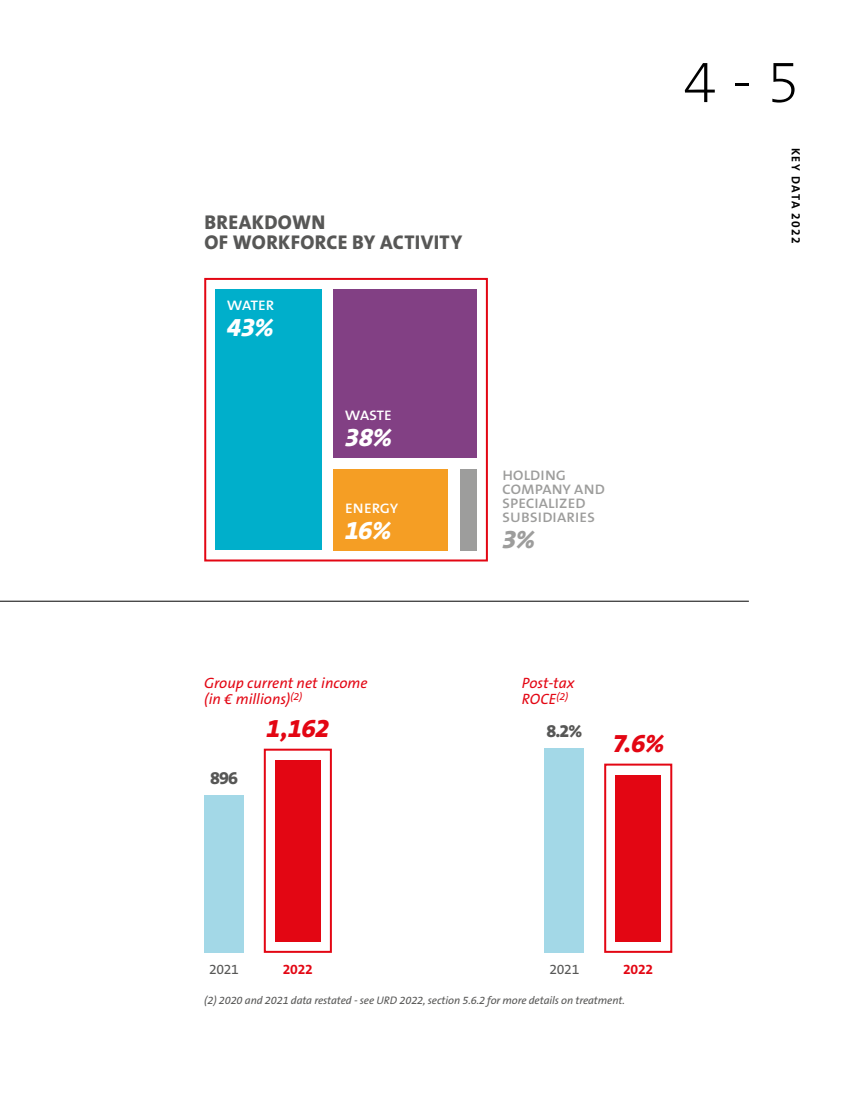
<style>
.page{position:relative;width:851px;height:1106px;background:#fff}
.page>*{position:absolute;margin:0;border:0;box-sizing:border-box;transform-origin:0 0}
.t1{font:200 60px "The Sans OT2";color:#000}
.t2{font:italic 800 26px "The Sans OT8";color:#fff}
.t3{font:italic 800 26px "The Sans OT8";color:#e30613}
.t4{font:italic 800 26px "The Sans OT8";color:#9d9d9c}
.t5{font:800 20px/20px "The Sans OT8";letter-spacing:.02em;color:#575756}
.t6{font:18px/14px "The Sans OT5 Plain";letter-spacing:-.025em;color:#9d9d9c}
.t7{font:18px "The Sans OT5 Plain";letter-spacing:-.03em;color:#fff}
.t8{font:800 18px "The Sans OT8";color:#575756}
.t9{font:italic 15px/16px "The Sans OT5 Plain";color:#e30613}
.t10{font:14px "The Sans OT5 Plain";letter-spacing:-.025em;color:#575756}
.t11{font:700 14px "The Sans OT7";letter-spacing:-.015em;color:#e30613}
.t12{font:700 12px "The Sans OT7";letter-spacing:.105em;color:#000}
.t13{font:italic 11px "The Sans OT5 Plain";letter-spacing:-.01em;color:#575756}
</style>
<div class="page">
<hr style="left:0;top:601px;width:748px;height:1px;background:#000">
<div style="left:204px;top:278px;width:284px;height:283px;border:2px solid #e30613"></div>
<div style="left:215px;top:289px;width:107px;height:261px;background:#00afcb"></div>
<div style="left:333px;top:289px;width:143px;height:168px;background:#824084"></div>
<div style="left:333px;top:469px;width:115px;height:81px;background:#f59e24"></div>
<div style="left:459px;top:469px;width:17px;height:81px;background:#9d9d9c"></div>
<div style="left:204px;top:795px;width:40px;height:157px;background:#a3d8e7"></div>
<div style="left:275px;top:760px;width:45px;height:181px;background:#e30613"></div>
<div style="left:264px;top:748px;width:68px;height:204px;border:2px solid #e30613"></div>
<div style="left:544px;top:748px;width:40px;height:204px;background:#a3d8e7"></div>
<div style="left:615px;top:775px;width:45px;height:166px;background:#e30613"></div>
<div style="left:604px;top:763px;width:68px;height:189px;border:2px solid #e30613"></div>
<h3 class="t5" style="left:204px;top:212px;width:259px">BREAKDOWN<br>OF WORKFORCE BY ACTIVITY</h3>
<h3 class="t7" style="left:227px;top:292px;width:49px">water</h3>
<h2 class="t2" style="left:227px;top:310px;width:48px">43%</h2>
<h3 class="t7" style="left:345px;top:402px;width:48px">waste</h3>
<h2 class="t2" style="left:345px;top:421px;width:49px">38%</h2>
<h3 class="t7" style="left:345px;top:495px;width:55px">energy</h3>
<h2 class="t2" style="left:345px;top:513px;width:48px">16%</h2>
<h3 class="t6" style="left:502px;top:467px;width:105px">holding company and specialized subsidiaries</h3>
<h2 class="t4" style="left:502px;top:522px;width:35px">3%</h2>
<h1 class="t1" style="left:683px;top:43px;width:118px">4-5</h1>
<p class="t12" style="left:803px;top:147px;width:97px;rotate:90deg">KEY DATA 2022</p>
<h3 class="t9" style="left:204px;top:675px;width:165px">Group current net income (in € millions)<sup>(2)</sup></h3>
<h3 class="t9" style="left:522px;top:675px;width:54px">Post-tax<br>ROCE<sup>(2)</sup></h3>
<h3 class="t8" style="left:210px;top:766px;width:29px">896</h3>
<h2 class="t3" style="left:266px;top:712px;width:65px">1,162</h2>
<h3 class="t8" style="left:546px;top:719px;width:37px">8.2%</h3>
<h2 class="t3" style="left:612px;top:726px;width:54px">7.6%</h2>
<p class="t10" style="left:209px;top:960px;width:31px">2021</p>
<p class="t11" style="left:283px;top:960px;width:32px">2022</p>
<p class="t10" style="left:549px;top:960px;width:31px">2021</p>
<p class="t11" style="left:623px;top:960px;width:32px">2022</p>
<p class="t13" style="left:204px;top:993px;width:422px">(2) 2020 and 2021 data restated - see URD 2022, section 5.6.2 for more details on treatment.</p>
</div>
